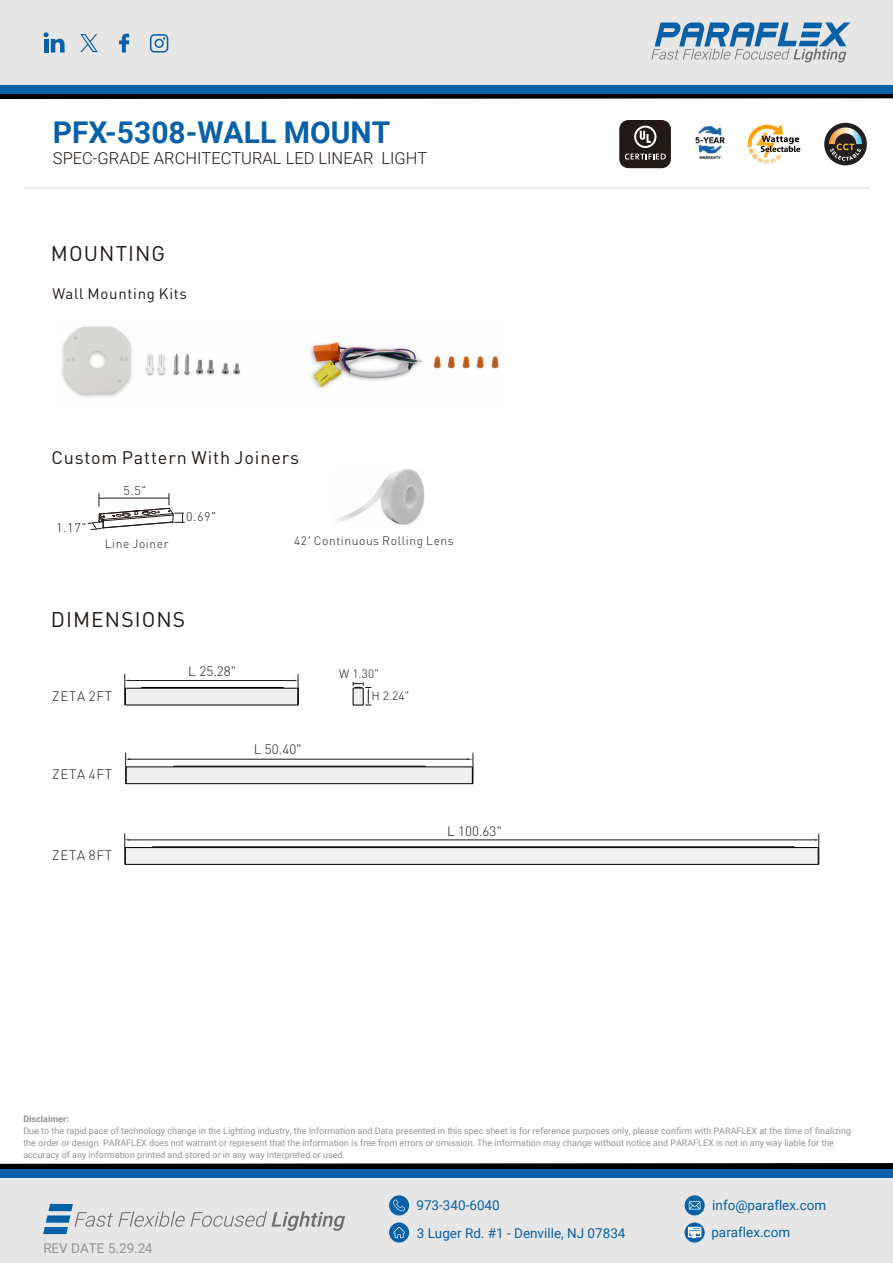
<style>
.page{position:relative;width:893px;height:1263px;background:#fff}
.page>*{position:absolute;margin:0;border:0;box-sizing:border-box;transform-origin:0 0}
.t1{font:700 30px "Roboto";color:#0861a6}
.t2{font:21px "DINOT";letter-spacing:.05em;color:#231916}
.t3{font:18px "DINOT";letter-spacing:.05em;color:#231916}
.t4{font:300 16.5px "Roboto";color:#231916}
.t5{font:15px "DINOT";letter-spacing:.05em;color:#231916}
.t6{font:13.5px "Roboto";color:#0861a6}
.t7{font:300 13.5px "DINOT";letter-spacing:.05em;color:#231916}
.t8{font:13.5px "Roboto";color:#939399}
.t9{font:300 12.45px "DINOT";color:#231916}
.t10{font:300 12px/22.5px "DINOT";letter-spacing:.05em;color:#231916}
.t11{font:9px/12px "Roboto";color:#949499}
.t12{font:700 9px "Roboto";color:#949499}
.s1{font-style:inherit}
</style>
<div class="page">
<svg style="left:0;top:93px;width:893px;height:6px;background:#0e1d28"></svg>
<div style="left:0;top:0;width:893px;height:86px;background:#e6e6e6"></div>
<div style="left:0;top:85px;width:893px;height:8px;background:#0861a6"></div>
<svg style="left:651px;top:23px;width:199px;height:39px"></svg>
<svg style="left:43px;top:32px;width:22px;height:21px"></svg>
<svg style="left:119px;top:34px;width:10px;height:19px"></svg>
<svg style="left:80px;top:34px;width:18px;height:18px"></svg>
<svg style="left:150px;top:34px;width:18px;height:19px"></svg>
<svg style="left:0;top:1163px;width:893px;height:6px;background:#121212"></svg>
<div style="left:0;top:1176px;width:893px;height:87px;background:#e6e6e6"></div>
<div style="left:0;top:1169px;width:893px;height:8px;background:#0861a6"></div>
<svg style="left:685px;top:1195px;width:20px;height:20px"></svg>
<svg style="left:689px;top:1201px;width:11px;height:8px"></svg>
<svg style="left:685px;top:1222px;width:20px;height:20px"></svg>
<svg style="left:688px;top:1227px;width:13px;height:11px"></svg>
<svg style="left:389px;top:1222px;width:20px;height:20px"></svg>
<svg style="left:393px;top:1227px;width:12px;height:11px"></svg>
<div style="left:389px;top:1195px;width:20px;height:20px;background:#0861a6;border-radius:50%"></div>
<svg style="left:393px;top:1199px;width:12px;height:12px"></svg>
<svg style="left:191px;top:1211px;width:154px;height:20px"></svg>
<svg style="left:43px;top:1204px;width:142px;height:30px"></svg>
<div style="left:125px;top:688px;width:173px;height:17px;background:#efeff0"></div>
<hr style="left:125px;top:688px;width:173px;height:1px;background:#000">
<hr style="left:125px;top:705px;width:173px;height:1px;background:#000">
<hr style="left:142px;top:687px;width:141px;height:1px;background:#000">
<hr style="left:129px;top:680px;width:165px;height:1px;background:#231916">
<svg style="left:124px;top:674px;width:5px;height:32px"></svg>
<svg style="left:124px;top:833px;width:696px;height:32px"></svg>
<svg style="left:294px;top:674px;width:5px;height:31px"></svg>
<svg style="left:353px;top:682px;width:18px;height:24px"></svg>
<svg style="left:125px;top:753px;width:349px;height:31px"></svg>
<svg style="left:87px;top:493px;width:98px;height:37px"></svg>
<img style="left:62px;top:326px;width:437px;height:71px">
<img style="left:337px;top:469px;width:87px;height:56px">
<hr style="left:24px;top:187px;width:845px;height:2px;background:#e5e6e5">
<div style="left:619px;top:120px;width:52px;height:48px;background:#231916;border-radius:9px"></div>
<svg style="left:634px;top:126px;width:22px;height:22px"></svg>
<svg style="left:625px;top:154px;width:41px;height:6px"></svg>
<div style="left:824px;top:123px;width:43px;height:42px;background:#231f20;border-radius:50%"></div>
<svg style="left:829px;top:127px;width:33px;height:34px"></svg>
<img style="left:747px;top:124px;width:54px;height:40px">
<img style="left:695px;top:125px;width:30px;height:34px">
<h1 class="t1" style="left:53px;top:111px;width:339px"><span class="s1">PFX-5308</span>-WALL MOUNT</h1>
<h3 class="t4" style="left:53px;top:146px;width:376px">SPEC-GRADE ARCHITECTURAL LED LINEAR LIGHT</h3>
<h2 class="t2" style="left:51px;top:245px;width:116px">MOUNTING</h2>
<h3 class="t5" style="left:53px;top:287px;width:136px">Wall Mounting Kits</h3>
<h3 class="t3" style="left:51px;top:450px;width:249px">Custom Pattern With Joiners</h3>
<h3 class="t9" style="left:56px;top:522px;width:32px">1.17"</h3>
<h3 class="t9" style="left:124px;top:486px;width:25px">5.5"</h3>
<h3 class="t9" style="left:186px;top:512px;width:32px">0.69"</h3>
<h3 class="t10" style="left:105px;top:533px;width:65px">Line Joiner</h3>
<h3 class="t10" style="left:294px;top:530px;width:161px">42' Continuous Rolling Lens</h3>
<h2 class="t2" style="left:51px;top:611px;width:136px">DIMENSIONS</h2>
<h3 class="t7" style="left:52px;top:690px;width:61px">ZETA 2FT</h3>
<h3 class="t7" style="left:52px;top:769px;width:61px">ZETA 4FT</h3>
<h3 class="t7" style="left:188px;top:666px;width:49px">L 25.28"</h3>
<h3 class="t7" style="left:254px;top:743px;width:49px">L 50.40"</h3>
<h3 class="t7" style="left:52px;top:849px;width:61px">ZETA 8FT</h3>
<h3 class="t10" style="left:371px;top:663px;width:40px;text-indent:-32px">W 1.30"<br>H 2.24"</h3>
<h3 class="t7" style="left:447px;top:826px;width:56px">L 100.63"</h3>
<p class="t12" style="left:23px;top:1112px;width:47px">Disclaimer:</p>
<p class="t11" style="left:23px;top:1124px;width:829px">Due to the rapid pace of technology change in the Lighting industry, the Information and Data presented in this spec sheet is for reference purposes only, please confirm with PARAFLEX at the time of finalizing the order or design. PARAFLEX does not warrant or represent that the information is free from errors or omission. The information may change without notice and PARAFLEX is not in any way liable for the accuracy of any information printed and stored or in any way interpreted or used.</p>
<h3 class="t6" style="left:712px;top:1195px;width:116px">info@paraflex.com</h3>
<h3 class="t6" style="left:417px;top:1223px;width:210px">3 Luger Rd. #1 - Denville, NJ 07834</h3>
<h3 class="t6" style="left:711px;top:1222px;width:80px">paraflex.com</h3>
<h3 class="t6" style="left:416px;top:1196px;width:85px">973-340-6040</h3>
<h3 class="t8" style="left:43px;top:1239px;width:111px">REV DATE 5.29.24</h3>
</div>
